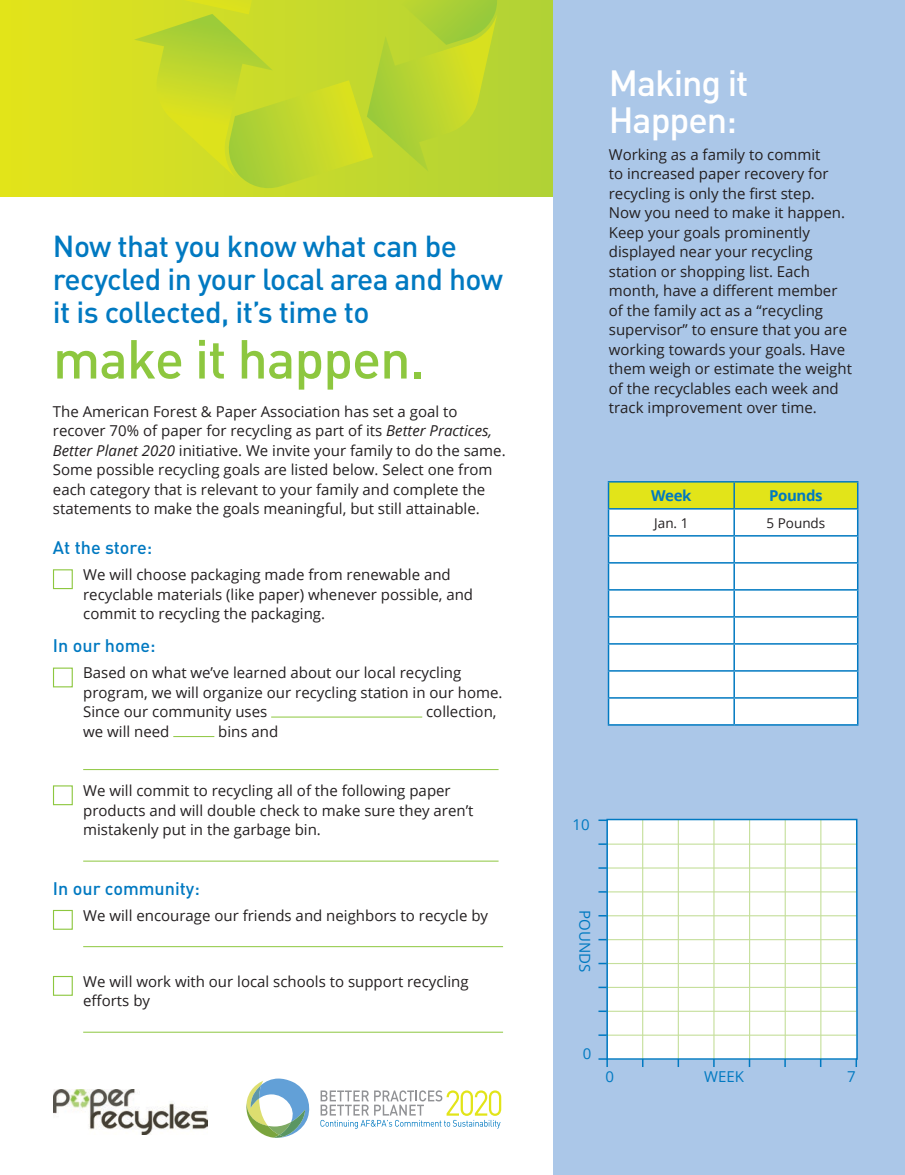
<style>
.page{position:relative;width:905px;height:1175px;background:#fff}
.page>*{position:absolute;margin:0;border:0;box-sizing:border-box;transform-origin:0 0}
.t1{font:500 54px "DIN";letter-spacing:-.02em;color:#8dc73f}
.t2{font:500 36px/37.5px "DIN";letter-spacing:-.03em;color:#fff}
.t3{font:500 30px/33px "DIN";letter-spacing:-.02em;color:#0079c1}
.t4{font:500 18px "DIN";color:#0079c1}
.t5{font:15px/19.5px "Open Sans";color:#231f20}
.t6{font:15px "Open Sans";color:#0079c1}
.t7{font:700 15px "Open Sans";letter-spacing:-.025em;color:#0079c1}
.t8{font:13.5px "Open Sans";color:#231f20}
.s1{font-style:italic}
</style>
<div class="page">
<svg style="left:0;top:0;width:553px;height:196px;background:#d0dd24"></svg>
<div style="left:53px;top:569px;width:20px;height:20px;border:1px solid #8dc73f"></div>
<div style="left:53px;top:667px;width:20px;height:20px;border:1px solid #8dc73f"></div>
<hr style="left:271px;top:716px;width:151px;height:1px;background:#8dc73f">
<hr style="left:173px;top:736px;width:41px;height:1px;background:#8dc73f">
<hr style="left:83px;top:769px;width:415px;height:1px;background:#8dc73f">
<div style="left:53px;top:785px;width:20px;height:20px;border:1px solid #8dc73f"></div>
<hr style="left:83px;top:860px;width:415px;height:1px;background:#8dc73f">
<div style="left:53px;top:910px;width:20px;height:19px;border:1px solid #8dc73f"></div>
<hr style="left:83px;top:946px;width:420px;height:1px;background:#8dc73f">
<div style="left:53px;top:976px;width:20px;height:19px;border:1px solid #8dc73f"></div>
<hr style="left:83px;top:1031px;width:420px;height:1px;background:#8dc73f">
<img style="left:53px;top:1089px;width:154px;height:45px">
<svg style="left:246px;top:1078px;width:64px;height:59px"></svg>
<svg style="left:320px;top:1090px;width:181px;height:38px"></svg>
<svg style="left:134px;top:0;width:366px;height:191px;background:#c1d72c"></svg>
<div style="left:553px;top:0;width:351px;height:1174px;background:#abc7e8"></div>
<div style="left:609px;top:482px;width:247px;height:26px;background:#e2e419"></div>
<div style="left:609px;top:509px;width:247px;height:215px;background:#fff"></div>
<hr style="left:607px;top:481px;width:127px;height:1px;background:#0079c1">
<hr style="left:607px;top:482px;width:2px;height:26px;background:#0079c1">
<hr style="left:734px;top:481px;width:124px;height:1px;background:#0079c1">
<hr style="left:856px;top:482px;width:2px;height:26px;background:#0079c1">
<hr style="left:607px;top:508px;width:127px;height:1px;background:#0079c1">
<hr style="left:607px;top:509px;width:2px;height:26px;background:#0079c1">
<hr style="left:734px;top:508px;width:124px;height:1px;background:#0079c1">
<hr style="left:733px;top:509px;width:2px;height:26px;background:#0079c1">
<hr style="left:856px;top:509px;width:2px;height:26px;background:#0079c1">
<hr style="left:607px;top:535px;width:127px;height:1px;background:#0079c1">
<hr style="left:607px;top:536px;width:2px;height:26px;background:#0079c1">
<hr style="left:734px;top:535px;width:124px;height:1px;background:#0079c1">
<hr style="left:733px;top:536px;width:2px;height:26px;background:#0079c1">
<hr style="left:856px;top:536px;width:2px;height:26px;background:#0079c1">
<hr style="left:607px;top:562px;width:127px;height:1px;background:#0079c1">
<hr style="left:607px;top:563px;width:2px;height:26px;background:#0079c1">
<hr style="left:734px;top:562px;width:124px;height:1px;background:#0079c1">
<hr style="left:733px;top:563px;width:2px;height:26px;background:#0079c1">
<hr style="left:856px;top:563px;width:2px;height:26px;background:#0079c1">
<hr style="left:607px;top:589px;width:127px;height:1px;background:#0079c1">
<hr style="left:607px;top:590px;width:2px;height:26px;background:#0079c1">
<hr style="left:734px;top:589px;width:124px;height:1px;background:#0079c1">
<hr style="left:733px;top:590px;width:2px;height:26px;background:#0079c1">
<hr style="left:856px;top:590px;width:2px;height:26px;background:#0079c1">
<hr style="left:607px;top:616px;width:127px;height:1px;background:#0079c1">
<hr style="left:607px;top:617px;width:2px;height:26px;background:#0079c1">
<hr style="left:734px;top:616px;width:124px;height:1px;background:#0079c1">
<hr style="left:733px;top:617px;width:2px;height:26px;background:#0079c1">
<hr style="left:856px;top:617px;width:2px;height:26px;background:#0079c1">
<hr style="left:607px;top:643px;width:127px;height:1px;background:#0079c1">
<hr style="left:607px;top:644px;width:2px;height:26px;background:#0079c1">
<hr style="left:734px;top:643px;width:124px;height:1px;background:#0079c1">
<hr style="left:733px;top:644px;width:2px;height:26px;background:#0079c1">
<hr style="left:856px;top:644px;width:2px;height:26px;background:#0079c1">
<hr style="left:607px;top:670px;width:127px;height:1px;background:#0079c1">
<hr style="left:607px;top:671px;width:2px;height:26px;background:#0079c1">
<hr style="left:734px;top:670px;width:124px;height:1px;background:#0079c1">
<hr style="left:733px;top:671px;width:2px;height:26px;background:#0079c1">
<hr style="left:856px;top:671px;width:2px;height:26px;background:#0079c1">
<hr style="left:607px;top:697px;width:127px;height:1px;background:#0079c1">
<hr style="left:607px;top:698px;width:2px;height:26px;background:#0079c1">
<hr style="left:734px;top:697px;width:124px;height:1px;background:#0079c1">
<hr style="left:733px;top:698px;width:2px;height:26px;background:#0079c1">
<hr style="left:856px;top:698px;width:2px;height:26px;background:#0079c1">
<hr style="left:607px;top:724px;width:127px;height:1px;background:#0079c1">
<hr style="left:734px;top:724px;width:124px;height:1px;background:#0079c1">
<hr style="left:733px;top:482px;width:2px;height:26px;background:#0079c1">
<div style="left:607px;top:820px;width:249px;height:239px;background:#fff"></div>
<svg style="left:598px;top:819px;width:8px;height:2px"></svg>
<hr style="left:606px;top:915px;width:250px;height:1px;background:#c5df9b">
<svg style="left:598px;top:843px;width:8px;height:2px"></svg>
<hr style="left:606px;top:843px;width:250px;height:1px;background:#c5df9b">
<svg style="left:598px;top:962px;width:8px;height:2px"></svg>
<hr style="left:606px;top:963px;width:250px;height:1px;background:#c5df9b">
<hr style="left:606px;top:891px;width:250px;height:1px;background:#c5df9b">
<svg style="left:598px;top:986px;width:8px;height:2px"></svg>
<hr style="left:606px;top:986px;width:250px;height:2px;background:#c5df9b">
<hr style="left:606px;top:1034px;width:250px;height:1px;background:#c5df9b">
<hr style="left:606px;top:867px;width:250px;height:1px;background:#c5df9b">
<hr style="left:606px;top:939px;width:250px;height:1px;background:#c5df9b">
<svg style="left:598px;top:1010px;width:8px;height:2px"></svg>
<hr style="left:606px;top:1010px;width:250px;height:1px;background:#c5df9b">
<svg style="left:598px;top:1058px;width:10px;height:9px"></svg>
<hr style="left:642px;top:820px;width:1px;height:239px;background:#c5df9b">
<hr style="left:784px;top:820px;width:1px;height:239px;background:#c5df9b">
<hr style="left:677px;top:820px;width:2px;height:239px;background:#c5df9b">
<svg style="left:819px;top:1059px;width:2px;height:8px"></svg>
<hr style="left:820px;top:820px;width:1px;height:239px;background:#c5df9b">
<svg style="left:748px;top:1059px;width:2px;height:8px"></svg>
<hr style="left:713px;top:820px;width:1px;height:239px;background:#c5df9b">
<hr style="left:749px;top:820px;width:1px;height:239px;background:#c5df9b">
<svg style="left:855px;top:1059px;width:2px;height:8px"></svg>
<div style="left:606px;top:818px;width:251px;height:241px;border:2px solid #0079c1"></div>
<svg style="left:677px;top:1059px;width:2px;height:8px"></svg>
<h3 class="t3" style="left:53px;top:229px;width:451px">Now that you know what can be recycled in your local area and how it is collected, it’s time to</h3>
<h1 class="t1" style="left:53px;top:324px;width:373px">make it happen.</h1>
<p class="t5" style="left:53px;top:401px;width:454px">The American Forest &amp; Paper Association has set a goal to recover 70% of paper for recycling as part of its <span class="s1">Better Practices, Better Planet 2020</span> initiative. We invite your family to do the same.<br>Some possible recycling goals are listed below. Select one from each category that is relevant to your family and complete the statements to make the goals meaningful, but still attainable.</p>
<p class="t4" style="left:53px;top:536px;width:101px">At the store:</p>
<p class="t5" style="left:83px;top:564px;width:391px">We will choose packaging made from renewable and recyclable materials (like paper) whenever possible, and commit to recycling the packaging.</p>
<p class="t4" style="left:53px;top:634px;width:104px">In our home:</p>
<p class="t5" style="left:83px;top:663px;width:421px">Based on what we’ve learned about our local recycling program, we will organize our recycling station in our home.<br>Since our community uses</p>
<p class="t5" style="left:426px;top:702px;width:72px">collection,</p>
<p class="t5" style="left:83px;top:721px;width:88px">we will need</p>
<p class="t5" style="left:218px;top:721px;width:61px">bins and</p>
<p class="t5" style="left:83px;top:780px;width:392px">We will commit to recycling all of the following paper products and will double check to make sure they aren’t mistakenly put in the garbage bin.</p>
<p class="t4" style="left:53px;top:876px;width:148px">In our community:</p>
<p class="t5" style="left:83px;top:905px;width:406px">We will encourage our friends and neighbors to recycle by</p>
<p class="t5" style="left:83px;top:971px;width:387px">We will work with our local schools to support recycling efforts by</p>
<h2 class="t2" style="left:609px;top:63px;width:141px">Making it<br>Happen:</h2>
<p class="t5" style="left:609px;top:144px;width:245px">Working as a family to commit<br>to increased paper recovery for recycling is only the first step.<br>Now you need to make it happen.<br>Keep your goals prominently displayed near your recycling station or shopping list. Each month, have a different member of the family act as a “recycling supervisor” to ensure that you are working towards your goals. Have them weigh or estimate the weight of the recyclables each week and track improvement over time.</p>
<p class="t7" style="left:651px;top:485px;width:42px">Week</p>
<p class="t7" style="left:769px;top:485px;width:55px">Pounds</p>
<p class="t8" style="left:654px;top:513px;width:36px">Jan. 1</p>
<p class="t8" style="left:766px;top:513px;width:60px">5 Pounds</p>
<p class="t6" style="left:572px;top:814px;width:19px">10</p>
<p class="t6" style="left:595px;top:910px;width:64px;rotate:90deg">POUNDS</p>
<p class="t6" style="left:582px;top:1043px;width:10px">0</p>
<p class="t6" style="left:605px;top:1066px;width:10px">0</p>
<p class="t6" style="left:704px;top:1066px;width:41px">WEEK</p>
<p class="t6" style="left:847px;top:1066px;width:10px">7</p>
</div>
